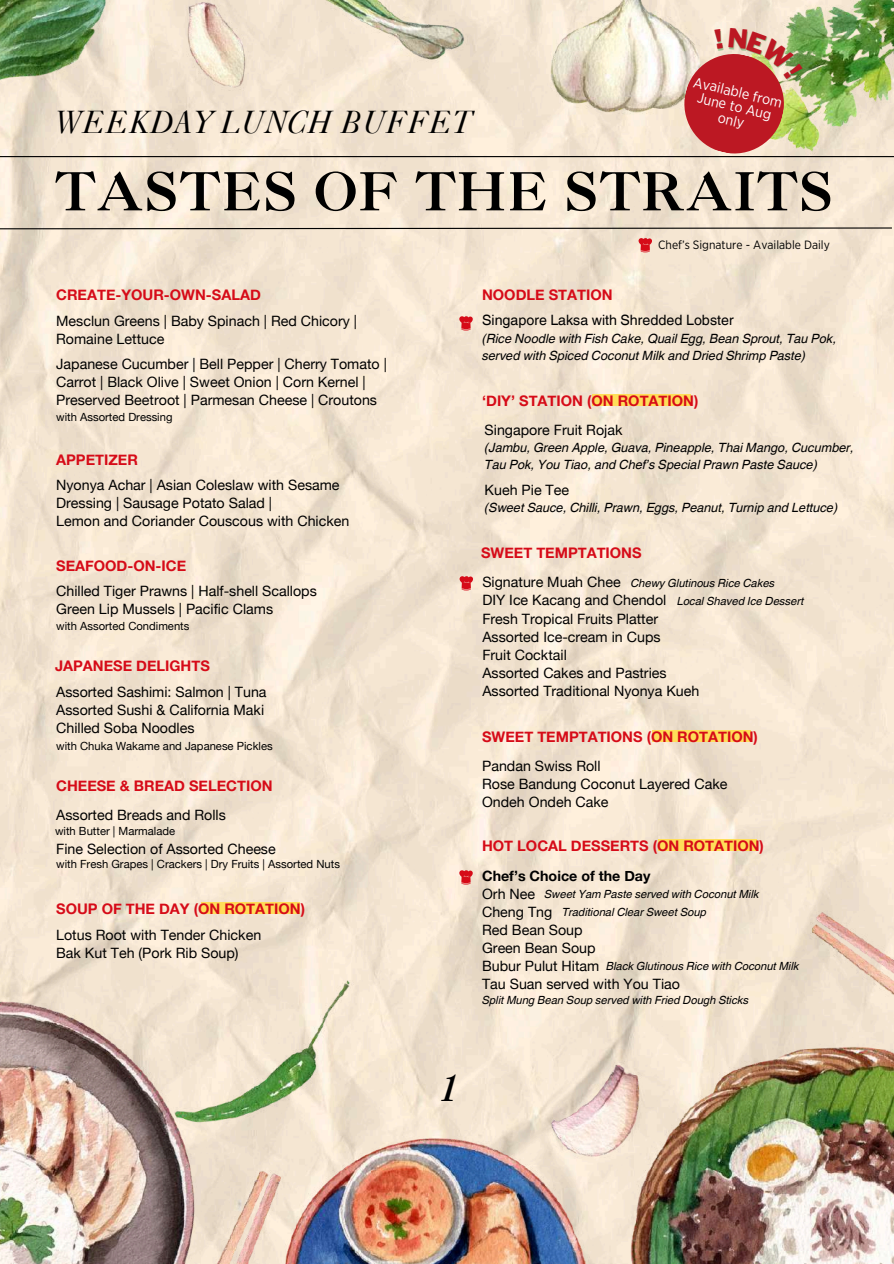
<style>
.page{position:relative;width:894px;height:1264px;background:#fff}
.page>*{position:absolute;margin:0;border:0;box-sizing:border-box;transform-origin:0 0}
.t1{font:52.35px "Caslon 3 LT Std";letter-spacing:.015em;color:#000}
.t2{font:italic 35.25px "Caslon 3 LT Std";color:#000}
.t3{font:italic 32.25px "Caslon 540 LT Std";color:#000}
.t4{font:700 14.55px "Helvetica Neue";color:#d60b18}
.t5{font:14.4px/14.4px "Gotham Narrow";color:#fff;text-align:center}
.t6{font:14.25px/18px "Helvetica Neue";color:#000}
.t7{font:14.25px "Helvetica World";color:#000}
.t8{font:700 14.25px "Helvetica Neue";color:#000}
.t9{font:italic 12.75px/17px "Helvetica World";color:#000}
.t10{font:12px "Gotham Narrow";color:#000}
.t11{font:italic 11.25px/17.9px "Helvetica World";color:#000}
.t12{font:11.25px "Helvetica Neue";color:#000}
</style>
<div class="page">
<img style="left:0;top:0;width:893px;height:1263px">
<div style="left:201px;top:902px;width:98px;height:11px;background:#ffde59"></div>
<svg style="left:0;top:227px;width:892px;height:3px;background:#978e82"></svg>
<hr style="left:0;top:156px;width:893px;height:1px;background:#000">
<svg style="left:459px;top:316px;width:14px;height:14px"></svg>
<div style="left:652px;top:730px;width:98px;height:12px;background:#ffde59"></div>
<div style="left:658px;top:839px;width:98px;height:11px;background:#ffde59"></div>
<svg style="left:638px;top:238px;width:14px;height:14px"></svg>
<svg style="left:459px;top:576px;width:15px;height:14px"></svg>
<div style="left:592px;top:394px;width:99px;height:12px;background:#ffde59"></div>
<svg style="left:459px;top:870px;width:14px;height:14px"></svg>
<svg style="left:679px;top:28px;width:123px;height:130px;background:#cb7a6d"></svg>
<h3 class="t3" style="left:55px;top:110px;width:418px">WEEKDAY LUNCH BUFFET</h3>
<p class="t5" style="left:694px;top:75px;width:92px;rotate:13deg">Available from<br>June to Aug only</p>
<h1 class="t1" style="left:55px;top:172px;width:779px">TASTES OF THE STRAITS</h1>
<p class="t4" style="left:56px;top:286px;width:206px">CREATE-YOUR-OWN-SALAD</p>
<p class="t4" style="left:482px;top:286px;width:132px">NOODLE STATION</p>
<p class="t10" style="left:658px;top:239px;width:173px">Chef’s Signature - Available Daily</p>
<p class="t6" style="left:56px;top:312px;width:302px">Mesclun Greens | Baby Spinach | Red Chicory |<br>Romaine Lettuce</p>
<p class="t6" style="left:56px;top:354px;width:332px">Japanese Cucumber | Bell Pepper | Cherry Tomato |<br>Carrot | Black Olive | Sweet Onion | Corn Kernel |<br>Preserved Beetroot | Parmesan Cheese | Croutons</p>
<p class="t12" style="left:56px;top:410px;width:118px">with Assorted Dressing</p>
<p class="t4" style="left:56px;top:451px;width:83px">APPETIZER</p>
<p class="t6" style="left:56px;top:475px;width:294px">Nyonya Achar | Asian Coleslaw with Sesame<br>Dressing | Sausage Potato Salad |<br>Lemon and Coriander Couscous with Chicken</p>
<p class="t4" style="left:56px;top:556px;width:131px">SEAFOOD-ON-ICE</p>
<p class="t6" style="left:56px;top:581px;width:262px">Chilled Tiger Prawns | Half-shell Scallops<br>Green Lip Mussels | Pacific Clams</p>
<p class="t12" style="left:56px;top:619px;width:135px">with Assorted Condiments</p>
<p class="t4" style="left:55px;top:656px;width:156px">JAPANESE DELIGHTS</p>
<p class="t6" style="left:56px;top:683px;width:212px">Assorted Sashimi: Salmon | Tuna<br>Assorted Sushi &amp; California Maki<br>Chilled Soba Noodles</p>
<p class="t12" style="left:56px;top:739px;width:218px">with Chuka Wakame and Japanese Pickles</p>
<p class="t4" style="left:56px;top:776px;width:218px">CHEESE &amp; BREAD SELECTION</p>
<p class="t6" style="left:56px;top:806px;width:171px">Assorted Breads and Rolls</p>
<p class="t6" style="left:56px;top:839px;width:221px">Fine Selection of Assorted Cheese</p>
<p class="t12" style="left:55px;top:824px;width:122px">with Butter | Marmalade</p>
<p class="t12" style="left:56px;top:857px;width:285px">with Fresh Grapes | Crackers | Dry Fruits | Assorted Nuts</p>
<p class="t4" style="left:56px;top:899px;width:250px">SOUP OF THE DAY (ON ROTATION)</p>
<p class="t6" style="left:56px;top:925px;width:206px">Lotus Root with Tender Chicken<br>Bak Kut Teh (Pork Rib Soup)</p>
<p class="t7" style="left:482px;top:311px;width:253px">Singapore Laksa with Shredded Lobster</p>
<p class="t9" style="left:482px;top:328px;width:356px">(Rice Noodle with Fish Cake, Quail Egg, Bean Sprout, Tau Pok, served with Spiced Coconut Milk and Dried Shrimp Paste)</p>
<p class="t4" style="left:482px;top:392px;width:218px">‘DIY’ STATION (ON ROTATION)</p>
<p class="t6" style="left:484px;top:420px;width:139px">Singapore Fruit Rojak</p>
<p class="t9" style="left:484px;top:437px;width:370px">(Jambu, Green Apple, Guava, Pineapple, Thai Mango, Cucumber,<br>Tau Pok, You Tiao, and Chef’s Special Prawn Paste Sauce)</p>
<p class="t6" style="left:484px;top:481px;width:86px">Kueh Pie Tee</p>
<p class="t9" style="left:484px;top:498px;width:354px">(Sweet Sauce, Chilli, Prawn, Eggs, Peanut, Turnip and Lettuce)</p>
<p class="t4" style="left:481px;top:543px;width:162px">SWEET TEMPTATIONS</p>
<p class="t6" style="left:482px;top:573px;width:218px">Signature Muah Chee<br>DIY Ice Kacang and Chendol<br>Fresh Tropical Fruits Platter<br>Assorted Ice-cream in Cups<br>Fruit Cocktail<br>Assorted Cakes and Pastries<br>Assorted Traditional Nyonya Kueh</p>
<p class="t11" style="left:677px;top:572px;width:128px;text-indent:-46px">Chewy Glutinous Rice Cakes<br>Local Shaved Ice Dessert</p>
<p class="t4" style="left:482px;top:727px;width:277px">SWEET TEMPTATIONS (ON ROTATION)</p>
<p class="t6" style="left:482px;top:756px;width:247px">Pandan Swiss Roll<br>Rose Bandung Coconut Layered Cake<br>Ondeh Ondeh Cake</p>
<p class="t4" style="left:482px;top:836px;width:283px">HOT LOCAL DESSERTS (ON ROTATION)</p>
<p class="t8" style="left:482px;top:867px;width:170px">Chef’s Choice of the Day</p>
<p class="t6" style="left:482px;top:884px;width:199px">Orh Nee<br>Cheng Tng<br>Red Bean Soup<br>Green Bean Soup<br>Bubur Pulut Hitam<br>Tau Suan served with You Tiao</p>
<p class="t11" style="left:544px;top:884px;width:216px">Sweet Yam Paste served with Coconut Milk</p>
<p class="t11" style="left:562px;top:902px;width:146px">Traditional Clear Sweet Soup</p>
<p class="t11" style="left:606px;top:956px;width:194px">Black Glutinous Rice with Coconut Milk</p>
<p class="t11" style="left:482px;top:989px;width:268px">Split Mung Bean Soup served with Fried Dough Sticks</p>
<h2 class="t2" style="left:439px;top:1075px;width:19px">1</h2>
</div>
